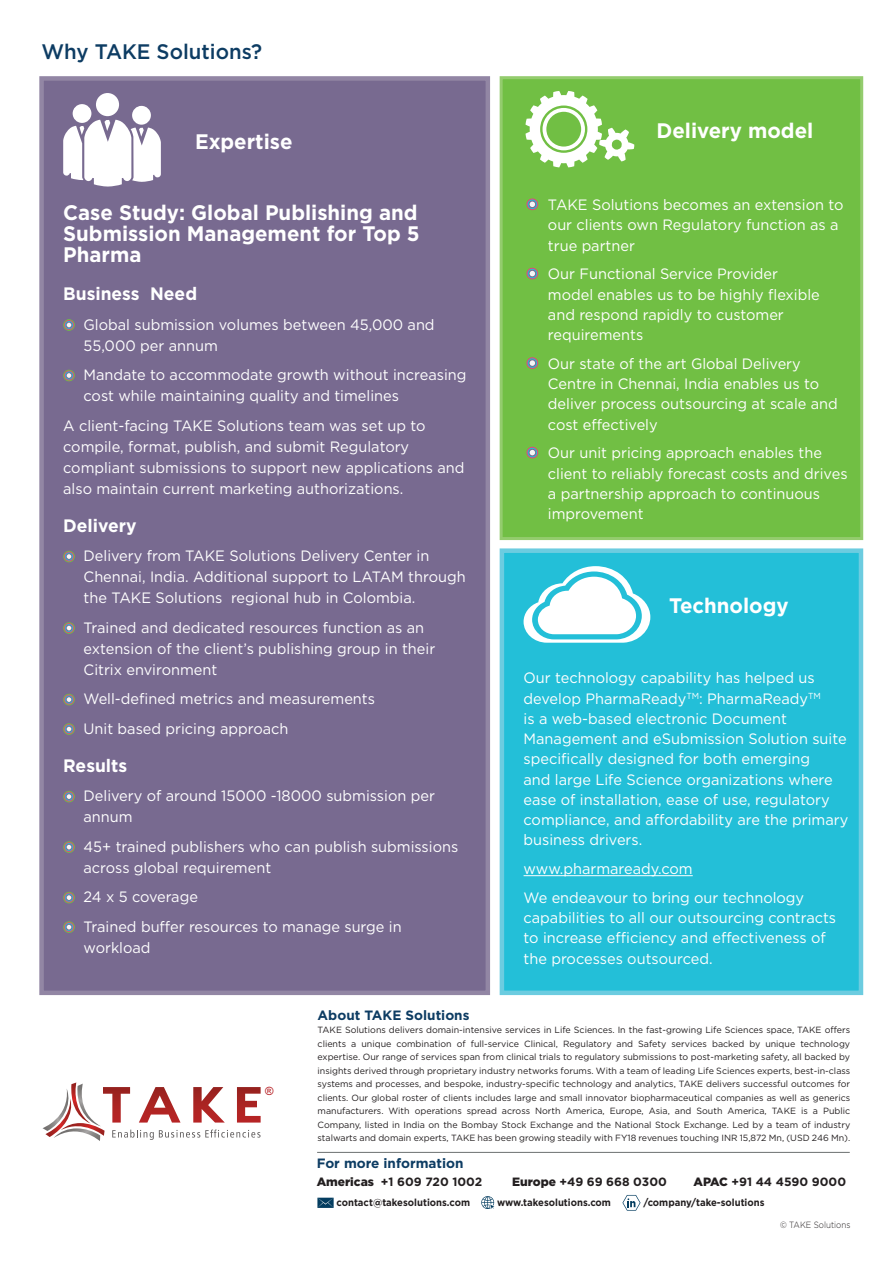
<style>
.page{position:relative;width:893px;height:1263px;background:#fff}
.page>*{position:absolute;margin:0;border:0;box-sizing:border-box;transform-origin:0 0}
.t1{font:700 21px/21px "Gotham";color:#fff;text-align:justify}
.t2{font:500 21px "Gotham";color:#0d3c63}
.t3{font:700 18px "Gotham";color:#fff}
.t4{font:15px/20.2px "Gotham";color:#fff}
.t5{font:15px "Gotham";letter-spacing:-.02em;color:#fff}
.t6{font:700 13.5px "Gotham";color:#0d3c63}
.t7{font:700 12px "Gotham";color:#231f20}
.t8{font:11.4px "Arial";color:#b4181d}
.t9{font:700 10.2px "Gotham";color:#231f20;scale:.94 1}
.t10{font:9px/13.5px "Gotham";color:#231f20;text-align:justify}
.t11{font:300 9px "Gotham";color:#231f20;scale:.9 1}
.s1{font-weight:900}
</style>
<div class="page">
<div style="left:39px;top:76px;width:451px;height:919px;background:#786a90;border:4px solid #9286a4"></div>
<div style="left:500px;top:76px;width:363px;height:464px;background:#71bf44;border:3px solid #94cc6e"></div>
<div style="left:500px;top:548px;width:363px;height:447px;background:#23bfd8;border:4px solid #6ccce0"></div>
<svg style="left:63px;top:319px;width:12px;height:12px"></svg>
<svg style="left:64px;top:320px;width:10px;height:10px"></svg>
<svg style="left:65px;top:321px;width:8px;height:8px"></svg>
<svg style="left:66px;top:322px;width:6px;height:6px"></svg>
<svg style="left:63px;top:370px;width:12px;height:11px"></svg>
<div style="left:64px;top:371px;width:10px;height:9px;background:#d15970;border-radius:50%"></div>
<svg style="left:65px;top:371px;width:8px;height:9px"></svg>
<svg style="left:66px;top:372px;width:6px;height:7px"></svg>
<svg style="left:67px;top:373px;width:4px;height:5px"></svg>
<svg style="left:63px;top:551px;width:12px;height:11px"></svg>
<div style="left:64px;top:552px;width:10px;height:9px;background:#d05a71;border-radius:50%"></div>
<svg style="left:65px;top:552px;width:8px;height:9px"></svg>
<svg style="left:66px;top:553px;width:6px;height:7px"></svg>
<svg style="left:67px;top:554px;width:4px;height:5px"></svg>
<svg style="left:63px;top:622px;width:12px;height:12px"></svg>
<svg style="left:64px;top:623px;width:10px;height:10px"></svg>
<svg style="left:65px;top:624px;width:8px;height:8px"></svg>
<svg style="left:66px;top:625px;width:6px;height:6px"></svg>
<svg style="left:63px;top:694px;width:12px;height:11px"></svg>
<div style="left:64px;top:695px;width:10px;height:9px;background:#cf5a70;border-radius:50%"></div>
<svg style="left:65px;top:695px;width:8px;height:9px"></svg>
<svg style="left:66px;top:696px;width:6px;height:7px"></svg>
<svg style="left:67px;top:697px;width:4px;height:5px"></svg>
<svg style="left:63px;top:723px;width:12px;height:12px"></svg>
<svg style="left:64px;top:724px;width:10px;height:10px"></svg>
<svg style="left:65px;top:725px;width:8px;height:8px"></svg>
<svg style="left:66px;top:726px;width:6px;height:6px"></svg>
<svg style="left:63px;top:791px;width:12px;height:11px"></svg>
<div style="left:64px;top:792px;width:10px;height:9px;background:#cf5b71;border-radius:50%"></div>
<svg style="left:65px;top:792px;width:8px;height:9px"></svg>
<svg style="left:66px;top:793px;width:6px;height:7px"></svg>
<svg style="left:67px;top:794px;width:4px;height:5px"></svg>
<svg style="left:63px;top:841px;width:12px;height:12px"></svg>
<svg style="left:64px;top:842px;width:10px;height:10px"></svg>
<svg style="left:65px;top:843px;width:8px;height:8px"></svg>
<svg style="left:66px;top:844px;width:6px;height:6px"></svg>
<svg style="left:63px;top:892px;width:12px;height:11px"></svg>
<div style="left:64px;top:893px;width:10px;height:9px;background:#ce5b71;border-radius:50%"></div>
<svg style="left:65px;top:893px;width:8px;height:9px"></svg>
<svg style="left:66px;top:894px;width:6px;height:7px"></svg>
<svg style="left:67px;top:895px;width:4px;height:5px"></svg>
<svg style="left:63px;top:921px;width:12px;height:12px"></svg>
<svg style="left:64px;top:922px;width:10px;height:10px"></svg>
<svg style="left:65px;top:923px;width:8px;height:8px"></svg>
<svg style="left:66px;top:924px;width:6px;height:6px"></svg>
<svg style="left:525px;top:91px;width:109px;height:76px"></svg>
<svg style="left:526px;top:198px;width:12px;height:12px"></svg>
<svg style="left:528px;top:199px;width:9px;height:10px"></svg>
<svg style="left:529px;top:201px;width:7px;height:7px"></svg>
<svg style="left:530px;top:202px;width:5px;height:5px"></svg>
<svg style="left:525px;top:267px;width:14px;height:13px"></svg>
<svg style="left:526px;top:268px;width:12px;height:11px"></svg>
<svg style="left:528px;top:269px;width:9px;height:9px"></svg>
<svg style="left:529px;top:270px;width:7px;height:7px"></svg>
<svg style="left:530px;top:271px;width:5px;height:5px"></svg>
<svg style="left:526px;top:357px;width:12px;height:12px"></svg>
<svg style="left:528px;top:358px;width:9px;height:10px"></svg>
<svg style="left:529px;top:359px;width:7px;height:8px"></svg>
<svg style="left:530px;top:360px;width:5px;height:6px"></svg>
<svg style="left:525px;top:446px;width:14px;height:13px"></svg>
<svg style="left:526px;top:447px;width:12px;height:11px"></svg>
<svg style="left:528px;top:448px;width:9px;height:9px"></svg>
<svg style="left:529px;top:449px;width:7px;height:7px"></svg>
<svg style="left:530px;top:450px;width:5px;height:5px"></svg>
<svg style="left:524px;top:566px;width:126px;height:77px"></svg>
<hr style="left:524px;top:875px;width:169px;height:1px;background:#fff">
<div style="left:73px;top:104px;width:18px;height:19px;background:#fff;border-radius:50%"></div>
<div style="left:132px;top:106px;width:19px;height:19px;background:#fff;border-radius:50%"></div>
<div style="left:96px;top:93px;width:23px;height:23px;background:#fff;border-radius:50%"></div>
<svg style="left:63px;top:120px;width:98px;height:67px"></svg>
<svg style="left:43px;top:1082px;width:218px;height:59px"></svg>
<hr style="left:317px;top:1152px;width:533px;height:1px;background:#6c7070">
<svg style="left:317px;top:1198px;width:17px;height:10px"></svg>
<svg style="left:318px;top:1198px;width:15px;height:9px"></svg>
<svg style="left:481px;top:1196px;width:13px;height:13px"></svg>
<svg style="left:622px;top:1195px;width:18px;height:15px"></svg>
<p class="t2" style="left:42px;top:38px;width:222px">Why TAKE Solutions?</p>
<p class="t1" style="left:195px;top:131px;width:99px">Expertise</p>
<p class="t1" style="left:63px;top:202px;width:358px">Case Study: Global Publishing and Submission Management for Top 5<br>Pharma</p>
<p class="t3" style="left:63px;top:282px;width:135px">Business Need</p>
<p class="t4" style="left:84px;top:314px;width:353px;line-height:21px">Global submission volumes between 45,000 and<br>55,000 per annum</p>
<p class="t4" style="left:84px;top:364px;width:384px;line-height:21px">Mandate to accommodate growth without increasing cost while maintaining quality and timelines</p>
<p class="t4" style="left:63px;top:415px;width:403px;line-height:21px">A client-facing TAKE Solutions team was set up to compile, format, publish, and submit Regulatory compliant submissions to support new applications and also maintain current marketing authorizations.</p>
<p class="t3" style="left:63px;top:513px;width:75px">Delivery</p>
<p class="t4" style="left:84px;top:545px;width:384px;line-height:21px">Delivery from TAKE Solutions Delivery Center in<br>Chennai, India. Additional support to LATAM through the TAKE Solutions regional hub in Colombia.</p>
<p class="t4" style="left:84px;top:617px;width:353px;line-height:21px">Trained and dedicated resources function as an extension of the client’s publishing group in their<br>Citrix environment</p>
<p class="t4" style="left:84px;top:688px;width:293px">Well-defined metrics and measurements</p>
<p class="t4" style="left:84px;top:718px;width:206px">Unit based pricing approach</p>
<p class="t3" style="left:63px;top:753px;width:66px">Results</p>
<p class="t4" style="left:84px;top:785px;width:353px;line-height:21px">Delivery of around 15000 -18000 submission per annum</p>
<p class="t4" style="left:84px;top:836px;width:376px;line-height:21px">45+ trained publishers who can publish submissions across global requirement</p>
<p class="t5" style="left:84px;top:887px;width:116px">24 x 5 coverage</p>
<p class="t4" style="left:84px;top:916px;width:320px;line-height:21px">Trained buffer resources to manage surge in workload</p>
<p class="t1" style="left:656px;top:120px;width:158px">Delivery model</p>
<p class="t4" style="left:548px;top:194px;width:297px">TAKE Solutions becomes an extension to our clients own Regulatory function as a true partner</p>
<p class="t4" style="left:548px;top:264px;width:273px">Our Functional Service Provider model enables us to be highly flexible and respond rapidly to customer requirements</p>
<p class="t4" style="left:548px;top:353px;width:291px">Our state of the art Global Delivery Centre in Chennai, India enables us to deliver process outsourcing at scale and cost effectively</p>
<p class="t4" style="left:548px;top:443px;width:301px">Our unit pricing approach enables the client to reliably forecast costs and drives a partnership approach to continuous improvement</p>
<p class="t1" style="left:669px;top:595px;width:121px">Technology</p>
<p class="t4" style="left:524px;top:668px;width:326px">Our technology capability has helped us develop PharmaReady<sup>TM</sup>: PharmaReady<sup>TM<br></sup>is a web-based electronic Document Management and eSubmission Solution suite specifically designed for both emerging<br>and large Life Science organizations where ease of installation, ease of use, regulatory compliance, and affordability are the primary business drivers.</p>
<p class="t4" style="left:524px;top:858px;width:171px">www.pharmaready.com</p>
<p class="t4" style="left:524px;top:887px;width:314px">We endeavour to bring our technology capabilities to all our outsourcing contracts to increase efficiency and effectiveness of the processes outsourced.</p>
<p class="t8" style="left:265px;top:1084px;width:10px">®</p>
<p class="t6" style="left:318px;top:1006px;width:153px">About TAKE Solutions</p>
<p class="t10" style="left:318px;top:1023px;width:534px">TAKE Solutions delivers domain-intensive services in Life Sciences. In the fast-growing Life Sciences space, TAKE offers clients a unique combination of full-service Clinical, Regulatory and Safety services backed by unique technology expertise. Our range of services span from clinical trials to regulatory submissions to post-marketing safety, all backed by insights derived through proprietary industry networks forums. With a team of leading Life Sciences experts, best-in-class systems and processes, and bespoke, industry-specific technology and analytics, TAKE delivers successful outcomes for clients. Our global roster of clients includes large and small innovator biopharmaceutical companies as well as generics manufacturers. With operations spread across North America, Europe, Asia, and South America, TAKE is a Public Company, listed in India on the Bombay Stock Exchange and the National Stock Exchange. Led by a team of industry stalwarts and domain experts, TAKE has been growing steadily with FY18 revenues touching INR 15,872 Mn, (USD 246 Mn).</p>
<p class="t6" style="left:317px;top:1154px;width:148px">For more information</p>
<p class="t7" style="left:317px;top:1173px;width:167px"><span class="s1">Americas</span> +1 609 720 1002</p>
<p class="t7" style="left:512px;top:1173px;width:156px"><span class="s1">Europe</span> +49 69 668 0300</p>
<p class="t7" style="left:693px;top:1173px;width:154px"><span class="s1">APAC</span> +91 44 4590 9000</p>
<p class="t9" style="left:336px;top:1195px;width:144px">contact@takesolutions.com</p>
<p class="t9" style="left:497px;top:1195px;width:123px">www.takesolutions.com</p>
<p class="t9" style="left:643px;top:1195px;width:130px">/company/take-solutions</p>
<p class="t11" style="left:780px;top:1219px;width:80px">© TAKE Solutions</p>
</div>
